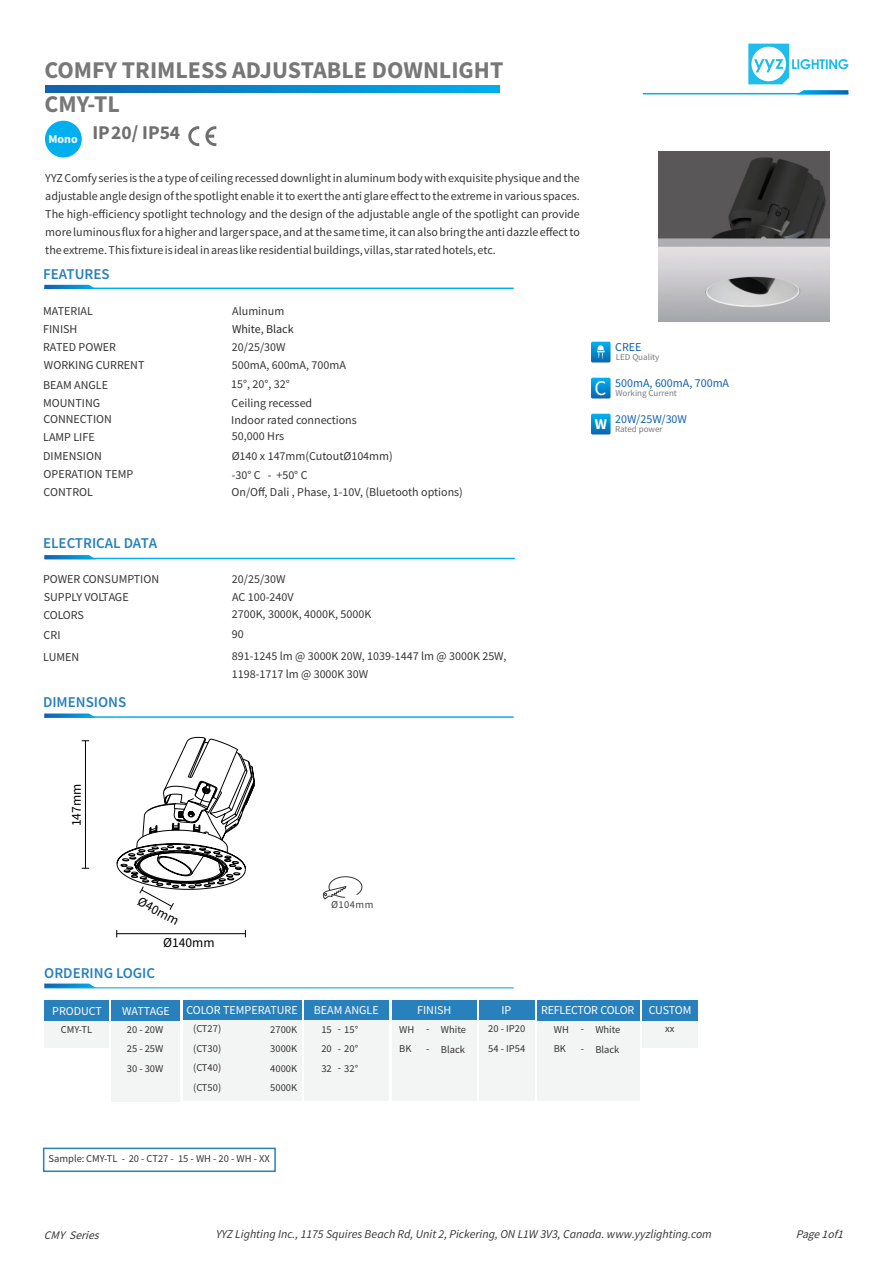
<style>
.page{position:relative;width:893px;height:1262px;background:#fff}
.page>*{position:absolute;margin:0;border:0;box-sizing:border-box;transform-origin:0 0}
.t1{font:700 24px "Source Sans Pro";color:#777778}
.t2{font:21px "Source Sans Pro";color:#fefefe}
.t3{font:700 19.5px "Source Sans Pro";color:#6f6f6f}
.t4{font:600 15px "Source Sans Pro";color:#2880bd}
.t5{font:13.5px "Source Sans Pro";color:#000}
.t6{font:12px/18px "Source Sans Pro";color:#373435}
.t7{font:italic 12px "Source Sans Pro";color:#373435}
.t8{font:12px "Source Sans Pro";color:#fefefe}
.t9{font:12px "Source Sans Pro";color:#1261ac}
.t10{font:12px "Source Sans Pro";letter-spacing:-.02em;color:#fefefe}
.t11{font:12px "Source Sans Pro";color:#282829}
.t12{font:italic 11.55px "Source Sans Pro";color:#373435}
.t13{font:10.5px/19.5px "Source Sans Pro";color:#373435;text-align:justify}
.t14{font:10.5px "Source Sans Pro";letter-spacing:.04em;color:#414042}
.t15{font:9px "Source Sans Pro";color:#7b7a7b}
</style>
<div class="page">
<div style="left:537px;top:1020px;width:102px;height:80px;background:#f3f4f4"></div>
<svg style="left:748px;top:44px;width:100px;height:40px"></svg>
<hr style="left:643px;top:93px;width:205px;height:1px;background:#00afef">
<svg style="left:796px;top:90px;width:52px;height:4px"></svg>
<div style="left:591px;top:342px;width:19px;height:20px;background:linear-gradient(to bottom,#00b1f0,#096bb4);border-radius:2px"></div>
<svg style="left:597px;top:345px;width:7px;height:14px"></svg>
<div style="left:591px;top:378px;width:19px;height:20px;background:linear-gradient(to bottom,#00b1f0,#096bb3);border-radius:2px"></div>
<div style="left:591px;top:414px;width:19px;height:20px;background:linear-gradient(to bottom,#00b1f0,#096bb4);border-radius:2px"></div>
<svg style="left:188px;top:126px;width:11px;height:20px"></svg>
<svg style="left:205px;top:126px;width:11px;height:20px"></svg>
<div style="left:45px;top:121px;width:37px;height:36px;background:#00afef;border-radius:50%"></div>
<hr style="left:44px;top:716px;width:469px;height:2px;background:#00afef">
<svg style="left:44px;top:713px;width:52px;height:4px"></svg>
<hr style="left:44px;top:987px;width:469px;height:1px;background:#4fbdec">
<svg style="left:44px;top:983px;width:51px;height:4px"></svg>
<div style="left:43px;top:1147px;width:233px;height:25px;border:2px solid #2880bd"></div>
<div style="left:112px;top:1020px;width:68px;height:81px;background:#f3f4f4"></div>
<div style="left:44px;top:1020px;width:65px;height:27px;background:#f3f4f4"></div>
<div style="left:112px;top:1000px;width:68px;height:21px;background:#2880bd"></div>
<div style="left:44px;top:1000px;width:65px;height:21px;background:#2880bd"></div>
<div style="left:304px;top:1000px;width:85px;height:20px;background:#2880bd"></div>
<div style="left:391px;top:1000px;width:85px;height:20px;background:#2880bd"></div>
<div style="left:304px;top:1020px;width:85px;height:80px;background:#f3f4f4"></div>
<div style="left:391px;top:1020px;width:85px;height:80px;background:#f3f4f4"></div>
<div style="left:479px;top:1000px;width:55px;height:20px;background:#2880bd"></div>
<div style="left:537px;top:1000px;width:102px;height:20px;background:#2880bd"></div>
<div style="left:642px;top:1000px;width:55px;height:20px;background:#2880bd"></div>
<div style="left:479px;top:1020px;width:55px;height:80px;background:#f3f4f4"></div>
<div style="left:642px;top:1020px;width:55px;height:27px;background:#f3f4f4"></div>
<div style="left:182px;top:1000px;width:119px;height:20px;background:#2880bd"></div>
<div style="left:182px;top:1020px;width:119px;height:80px;background:#f3f4f4"></div>
<svg style="left:45px;top:85px;width:454px;height:8px;background:#0987cd"></svg>
<svg style="left:322px;top:876px;width:40px;height:24px"></svg>
<hr style="left:44px;top:287px;width:469px;height:2px;background:#00afef">
<svg style="left:44px;top:285px;width:52px;height:4px"></svg>
<hr style="left:45px;top:558px;width:470px;height:1px;background:#00afef">
<svg style="left:44px;top:555px;width:52px;height:4px"></svg>
<img style="left:659px;top:151px;width:170px;height:170px">
<hr style="left:117px;top:933px;width:128px;height:1px;background:#000">
<hr style="left:85px;top:740px;width:1px;height:128px;background:#000">
<svg style="left:117px;top:736px;width:138px;height:174px"></svg>
<h1 class="t1" style="left:44px;top:60px;width:460px">COMFY TRIMLESS ADJUSTABLE DOWNLIGHT</h1>
<h1 class="t1" style="left:44px;top:94px;width:77px">CMY-TL</h1>
<h3 class="t3" style="left:48px;top:124px;width:133px"><sub>Mono</sub> IP20/ IP54</h3>
<p class="t6" style="left:45px;top:169px;width:536px;text-align:justify">YYZ Comfy series is the a type of ceiling recessed downlight in aluminum body with exquisite physique and the adjustable angle design of the spotlight enable it to exert the anti glare effect to the extreme in various spaces.<br>The high-efficiency spotlight technology and the design of the adjustable angle of the spotlight can provide more luminous flux for a higher and larger space, and at the same time, it can also bring the anti dazzle effect to the extreme. This fixture is ideal in areas like residential buildings, villas, star rated hotels, etc.</p>
<p class="t4" style="left:43px;top:267px;width:68px">FEATURES</p>
<p class="t6" style="left:43px;top:303px;width:103px">MATERIAL<br>FINISH<br>RATED POWER<br>WORKING CURRENT</p>
<p class="t6" style="left:43px;top:377px;width:66px">BEAM ANGLE<br>MOUNTING</p>
<p class="t6" style="left:43px;top:411px;width:92px">CONNECTION<br>LAMP LIFE<br>DIMENSION<br>OPERATION TEMP<br>CONTROL</p>
<p class="t4" style="left:43px;top:537px;width:116px">ELECTRICAL DATA</p>
<p class="t6" style="left:43px;top:571px;width:117px">POWER CONSUMPTION<br>SUPPLY VOLTAGE<br>COLORS</p>
<p class="t6" style="left:44px;top:627px;width:18px">CRI</p>
<p class="t6" style="left:43px;top:649px;width:38px">LUMEN</p>
<p class="t4" style="left:43px;top:696px;width:85px">DIMENSIONS</p>
<p class="t6" style="left:232px;top:302px;width:54px">Aluminum</p>
<p class="t11" style="left:232px;top:324px;width:63px">White, Black</p>
<p class="t6" style="left:232px;top:339px;width:55px">20/25/30W</p>
<p class="t6" style="left:232px;top:357px;width:115px">500mA, 600mA, 700mA</p>
<p class="t6" style="left:231px;top:376px;width:60px">15°, 20°, 32°</p>
<p class="t6" style="left:232px;top:395px;width:82px">Ceiling recessed</p>
<p class="t6" style="left:231px;top:412px;width:127px">Indoor rated connections</p>
<p class="t6" style="left:232px;top:428px;width:54px">50,000 Hrs</p>
<p class="t6" style="left:232px;top:466px;width:77px">-30° C - +50° C</p>
<p class="t6" style="left:232px;top:448px;width:163px">Ø140 x 147mm(CutoutØ104mm)</p>
<p class="t6" style="left:232px;top:484px;width:233px">On/Off, Dali , Phase, 1-10V, (Bluetooth options)</p>
<p class="t6" style="left:232px;top:570px;width:55px">20/25/30W</p>
<p class="t6" style="left:232px;top:590px;width:141px;line-height:17px">AC 100-240V<br>2700K, 3000K, 4000K, 5000K</p>
<p class="t6" style="left:232px;top:626px;width:13px">90</p>
<p class="t6" style="left:232px;top:648px;width:276px">891-1245 lm @ 3000K 20W, 1039-1447 lm @ 3000K 25W,<br>1198-1717 lm @ 3000K 30W</p>
<p class="t5" style="left:71px;top:826px;width:44px;rotate:-90deg">147mm</p>
<p class="t5" style="left:141px;top:895px;width:46px;rotate:29deg">Ø40mm</p>
<p class="t5" style="left:163px;top:937px;width:53px">Ø140mm</p>
<p class="t4" style="left:44px;top:967px;width:112px">ORDERING LOGIC</p>
<p class="t14" style="left:331px;top:900px;width:44px">Ø104mm</p>
<p class="t9" style="left:615px;top:342px;width:28px">CREE</p>
<p class="t15" style="left:616px;top:353px;width:45px">LED Quality</p>
<p class="t9" style="left:615px;top:378px;width:115px">500mA, 600mA, 700mA</p>
<h2 class="t2" style="left:594px;top:379px;width:13px">C</h2>
<p class="t15" style="left:615px;top:389px;width:63px">Working Current</p>
<p class="t9" style="left:615px;top:414px;width:73px">20W/25W/30W</p>
<p class="t15" style="left:594px;top:425px;width:69px"><sup>W</sup> Rated power</p>
<p class="t8" style="left:52px;top:1005px;width:51px">PRODUCT</p>
<p class="t8" style="left:314px;top:1005px;width:66px">BEAM ANGLE</p>
<p class="t8" style="left:417px;top:1005px;width:36px">FINISH</p>
<p class="t13" style="left:321px;top:1020px;width:12px">15<br>20<br>32</p>
<p class="t13" style="left:338px;top:1020px;width:22px">- 15°</p>
<p class="t8" style="left:186px;top:1005px;width:113px">COLOR TEMPERATURE</p>
<p class="t13" style="left:193px;top:1039px;width:30px">(CT30)</p>
<p class="t8" style="left:501px;top:1005px;width:11px">IP</p>
<p class="t10" style="left:541px;top:1005px;width:152px">REFLECTOR COLOR CUSTOM</p>
<p class="t13" style="left:488px;top:1019px;width:39px;line-height:20.4px">20 - IP20<br>54 - IP54</p>
<p class="t13" style="left:665px;top:1019px;width:11px">xx</p>
<p class="t8" style="left:122px;top:1005px;width:49px">WATTAGE</p>
<p class="t13" style="left:193px;top:1020px;width:30px">(CT27)</p>
<p class="t13" style="left:193px;top:1059px;width:30px">(CT40) (CT50)</p>
<p class="t13" style="left:441px;top:1020px;width:27px">White</p>
<p class="t13" style="left:595px;top:1020px;width:27px">White</p>
<p class="t13" style="left:441px;top:1040px;width:26px">Black</p>
<p class="t13" style="left:595px;top:1040px;width:26px">Black</p>
<p class="t13" style="left:270px;top:1020px;width:28px">2700K 3000K 4000K 5000K</p>
<p class="t13" style="left:399px;top:1020px;width:17px">WH</p>
<p class="t13" style="left:553px;top:1020px;width:17px">WH</p>
<p class="t13" style="left:399px;top:1040px;width:14px">BK</p>
<p class="t13" style="left:553px;top:1040px;width:14px">BK</p>
<p class="t13" style="left:61px;top:1020px;width:33px">CMY-TL</p>
<p class="t13" style="left:127px;top:1020px;width:38px">20 - 20W 25 - 25W 30 - 30W</p>
<p class="t13" style="left:426px;top:1019px;width:5px">-</p>
<p class="t13" style="left:580px;top:1019px;width:5px">-</p>
<p class="t13" style="left:338px;top:1040px;width:22px">- 20°</p>
<p class="t13" style="left:338px;top:1059px;width:22px">- 32°</p>
<p class="t13" style="left:49px;top:1150px;width:223px">Sample: CMY-TL - 20 - CT27 - 15 - WH - 20 - WH - XX</p>
<p class="t12" style="left:44px;top:1230px;width:59px">CMY Series</p>
<p class="t7" style="left:216px;top:1228px;width:497px">YYZ Lighting Inc., 1175 Squires Beach Rd, Unit 2, Pickering, ON L1W 3V3, Canada. www.yyzlighting.com</p>
<p class="t12" style="left:796px;top:1229px;width:51px">Page1of1</p>
</div>
